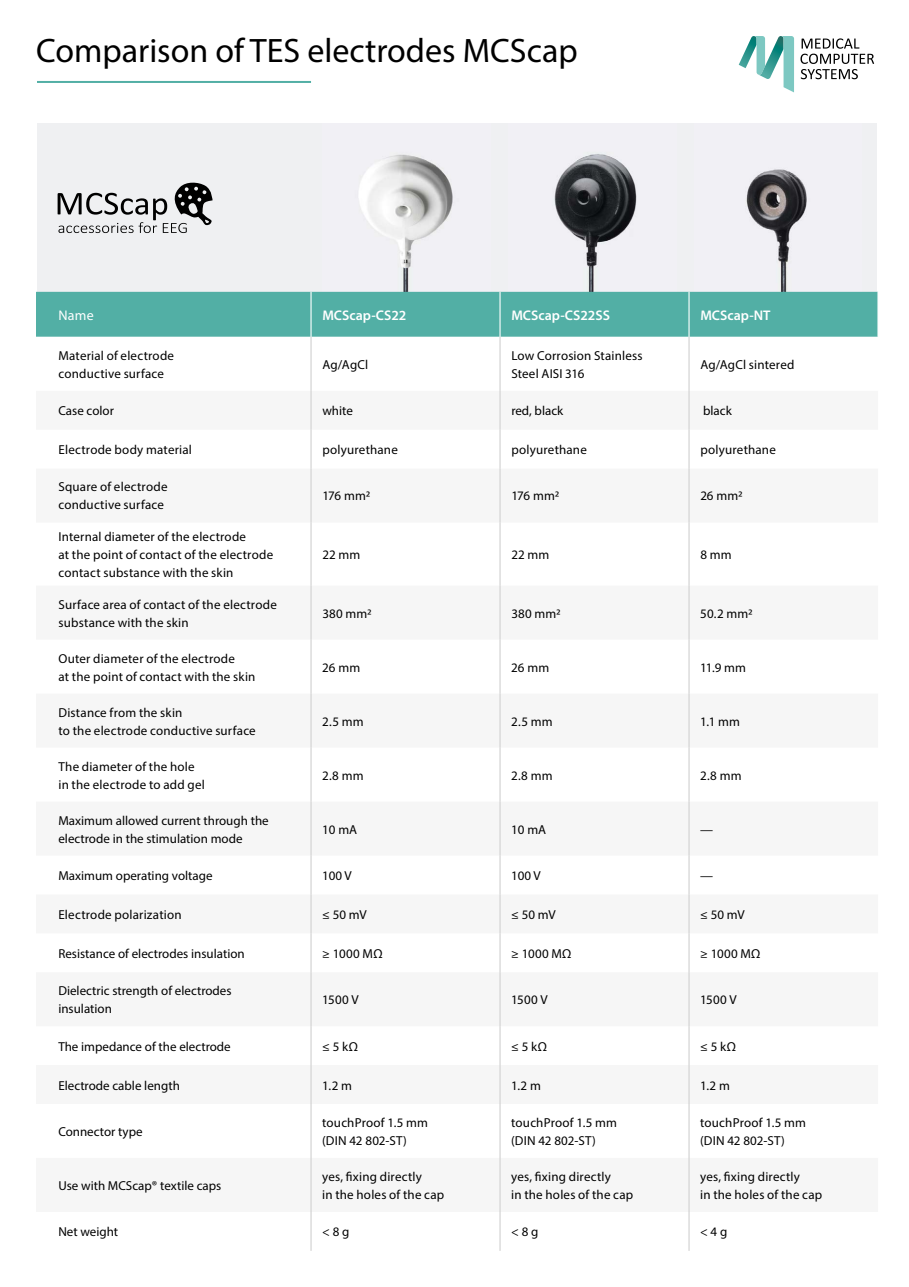
<style>
.page{position:relative;width:909px;height:1287px;background:#fff}
.page>*{position:absolute;margin:0;border:0;box-sizing:border-box;transform-origin:0 0}
.t1{font:34px "Myriad Pro";color:#000}
.t2{font:600 14px "Myriad Pro";color:#fff}
.t3{font:14px "Myriad Pro";color:#fff}
.t4{font:13px/18px "Myriad Pro";letter-spacing:.01em;color:#000}
</style>
<div class="page">
<div style="left:37px;top:124px;width:840px;height:173px;background:#eff0f2"></div>
<img style="left:323px;top:154px;width:168px;height:138px">
<hr style="left:37px;top:81px;width:274px;height:2px;background:#52afa5">
<svg style="left:58px;top:182px;width:155px;height:51px"></svg>
<img style="left:694px;top:169px;width:168px;height:123px">
<svg style="left:739px;top:36px;width:55px;height:56px"></svg>
<svg style="left:801px;top:38px;width:73px;height:41px"></svg>
<img style="left:508px;top:154px;width:168px;height:138px">
<div style="left:36px;top:292px;width:841px;height:45px;background:#52afa5"></div>
<hr style="left:310px;top:430px;width:2px;height:39px;background:#d0d0d0">
<hr style="left:499px;top:430px;width:2px;height:39px;background:#d0d0d0">
<hr style="left:688px;top:430px;width:2px;height:39px;background:#d0d0d0">
<hr style="left:310px;top:469px;width:2px;height:54px;background:#d0d0d0">
<hr style="left:499px;top:469px;width:2px;height:54px;background:#d0d0d0">
<hr style="left:688px;top:469px;width:2px;height:54px;background:#d0d0d0">
<hr style="left:310px;top:523px;width:2px;height:63px;background:#d0d0d0">
<hr style="left:499px;top:523px;width:2px;height:63px;background:#d0d0d0">
<hr style="left:688px;top:523px;width:2px;height:63px;background:#d0d0d0">
<hr style="left:310px;top:586px;width:2px;height:54px;background:#d0d0d0">
<hr style="left:499px;top:586px;width:2px;height:54px;background:#d0d0d0">
<hr style="left:688px;top:586px;width:2px;height:54px;background:#d0d0d0">
<hr style="left:310px;top:640px;width:2px;height:54px;background:#d0d0d0">
<hr style="left:499px;top:640px;width:2px;height:54px;background:#d0d0d0">
<hr style="left:688px;top:640px;width:2px;height:54px;background:#d0d0d0">
<hr style="left:310px;top:694px;width:2px;height:54px;background:#d0d0d0">
<hr style="left:499px;top:694px;width:2px;height:54px;background:#d0d0d0">
<hr style="left:688px;top:694px;width:2px;height:54px;background:#d0d0d0">
<hr style="left:310px;top:748px;width:2px;height:54px;background:#d0d0d0">
<hr style="left:499px;top:748px;width:2px;height:54px;background:#d0d0d0">
<hr style="left:688px;top:748px;width:2px;height:54px;background:#d0d0d0">
<hr style="left:310px;top:802px;width:2px;height:54px;background:#d0d0d0">
<hr style="left:499px;top:802px;width:2px;height:54px;background:#d0d0d0">
<hr style="left:688px;top:802px;width:2px;height:54px;background:#d0d0d0">
<hr style="left:310px;top:894px;width:2px;height:39px;background:#d0d0d0">
<hr style="left:499px;top:894px;width:2px;height:39px;background:#d0d0d0">
<hr style="left:688px;top:894px;width:2px;height:39px;background:#d0d0d0">
<hr style="left:310px;top:933px;width:2px;height:39px;background:#d0d0d0">
<hr style="left:499px;top:933px;width:2px;height:39px;background:#d0d0d0">
<hr style="left:688px;top:933px;width:2px;height:39px;background:#d0d0d0">
<hr style="left:310px;top:972px;width:2px;height:54px;background:#d0d0d0">
<hr style="left:499px;top:972px;width:2px;height:54px;background:#d0d0d0">
<hr style="left:688px;top:972px;width:2px;height:54px;background:#d0d0d0">
<hr style="left:310px;top:1026px;width:2px;height:39px;background:#d0d0d0">
<hr style="left:499px;top:1026px;width:2px;height:39px;background:#d0d0d0">
<hr style="left:688px;top:1026px;width:2px;height:39px;background:#d0d0d0">
<hr style="left:310px;top:337px;width:2px;height:54px;background:#d0d0d0">
<hr style="left:499px;top:337px;width:2px;height:54px;background:#d0d0d0">
<hr style="left:688px;top:337px;width:2px;height:54px;background:#d0d0d0">
<hr style="left:310px;top:292px;width:2px;height:45px;background:#fff">
<hr style="left:499px;top:292px;width:2px;height:45px;background:#fff">
<hr style="left:688px;top:292px;width:2px;height:45px;background:#fff">
<hr style="left:310px;top:391px;width:2px;height:39px;background:#d0d0d0">
<hr style="left:499px;top:391px;width:2px;height:39px;background:#d0d0d0">
<hr style="left:688px;top:391px;width:2px;height:39px;background:#d0d0d0">
<hr style="left:310px;top:856px;width:2px;height:38px;background:#d0d0d0">
<hr style="left:499px;top:856px;width:2px;height:38px;background:#d0d0d0">
<hr style="left:688px;top:856px;width:2px;height:38px;background:#d0d0d0">
<hr style="left:310px;top:1065px;width:2px;height:39px;background:#d0d0d0">
<hr style="left:499px;top:1065px;width:2px;height:39px;background:#d0d0d0">
<hr style="left:688px;top:1065px;width:2px;height:39px;background:#d0d0d0">
<hr style="left:310px;top:1104px;width:2px;height:54px;background:#d0d0d0">
<hr style="left:499px;top:1104px;width:2px;height:54px;background:#d0d0d0">
<hr style="left:688px;top:1104px;width:2px;height:54px;background:#d0d0d0">
<hr style="left:310px;top:1158px;width:2px;height:54px;background:#d0d0d0">
<hr style="left:499px;top:1158px;width:2px;height:54px;background:#d0d0d0">
<hr style="left:688px;top:1158px;width:2px;height:54px;background:#d0d0d0">
<hr style="left:310px;top:1212px;width:2px;height:39px;background:#d0d0d0">
<hr style="left:499px;top:1212px;width:2px;height:39px;background:#d0d0d0">
<hr style="left:688px;top:1212px;width:2px;height:39px;background:#d0d0d0">
<h1 class="t1" style="left:36px;top:29px;width:543px">Comparison of TES electrodes MCScap</h1>
<p class="t3" style="left:59px;top:306px;width:37px">Name</p>
<p class="t2" style="left:322px;top:306px;width:86px">MCScap-CS22</p>
<p class="t2" style="left:511px;top:306px;width:100px">MCScap-CS22SS</p>
<p class="t2" style="left:700px;top:306px;width:72px">MCScap-NT</p>
<p class="t4" style="left:59px;top:346px;width:117px">Material of electrode conductive surface</p>
<p class="t4" style="left:322px;top:355px;width:47px">Ag/AgCl</p>
<p class="t4" style="left:511px;top:346px;width:133px">Low Corrosion Stainless<br>Steel AISI 316</p>
<p class="t4" style="left:700px;top:355px;width:96px">Ag/AgCl sintered</p>
<p class="t4" style="left:59px;top:402px;width:57px">Case color</p>
<p class="t4" style="left:322px;top:402px;width:32px">white</p>
<p class="t4" style="left:511px;top:402px;width:53px">red, black</p>
<p class="t4" style="left:703px;top:402px;width:30px">black</p>
<p class="t4" style="left:59px;top:440px;width:135px">Electrode body material</p>
<p class="t4" style="left:322px;top:440px;width:77px">polyurethane</p>
<p class="t4" style="left:511px;top:440px;width:77px">polyurethane</p>
<p class="t4" style="left:700px;top:440px;width:77px">polyurethane</p>
<p class="t4" style="left:59px;top:478px;width:111px">Square of electrode conductive surface</p>
<p class="t4" style="left:322px;top:487px;width:49px">176 mm2</p>
<p class="t4" style="left:511px;top:487px;width:49px">176 mm2</p>
<p class="t4" style="left:700px;top:487px;width:44px">26 mm2</p>
<p class="t4" style="left:59px;top:527px;width:216px">Internal diameter of the electrode<br>at the point of contact of the electrode contact substance with the skin</p>
<p class="t4" style="left:322px;top:545px;width:40px">22 mm</p>
<p class="t4" style="left:511px;top:545px;width:40px">22 mm</p>
<p class="t4" style="left:700px;top:545px;width:33px">8 mm</p>
<p class="t4" style="left:59px;top:595px;width:220px">Surface area of contact of the electrode substance with the skin</p>
<p class="t4" style="left:322px;top:604px;width:51px">380 mm2</p>
<p class="t4" style="left:511px;top:604px;width:51px">380 mm2</p>
<p class="t4" style="left:700px;top:604px;width:54px">50.2 mm2</p>
<p class="t4" style="left:58px;top:649px;width:198px">Outer diameter of the electrode<br>at the point of contact with the skin</p>
<p class="t4" style="left:322px;top:658px;width:39px">26 mm</p>
<p class="t4" style="left:511px;top:658px;width:39px">26 mm</p>
<p class="t4" style="left:700px;top:658px;width:47px">11.9 mm</p>
<p class="t4" style="left:58px;top:703px;width:199px">Distance from the skin<br>to the electrode conductive surface</p>
<p class="t4" style="left:322px;top:712px;width:43px">2.5 mm</p>
<p class="t4" style="left:511px;top:712px;width:43px">2.5 mm</p>
<p class="t4" style="left:700px;top:712px;width:41px">1.1 mm</p>
<p class="t4" style="left:58px;top:757px;width:148px">The diameter of the hole in the electrode to add gel</p>
<p class="t4" style="left:322px;top:766px;width:43px">2.8 mm</p>
<p class="t4" style="left:511px;top:766px;width:43px">2.8 mm</p>
<p class="t4" style="left:700px;top:766px;width:43px">2.8 mm</p>
<p class="t4" style="left:58px;top:811px;width:212px">Maximum allowed current through the electrode in the stimulation mode</p>
<p class="t4" style="left:322px;top:820px;width:36px">10 mA</p>
<p class="t4" style="left:511px;top:820px;width:36px">10 mA</p>
<p class="t4" style="left:700px;top:820px;width:14px">—</p>
<p class="t4" style="left:58px;top:866px;width:156px">Maximum operating voltage</p>
<p class="t4" style="left:322px;top:866px;width:31px">100 V</p>
<p class="t4" style="left:511px;top:866px;width:31px">100 V</p>
<p class="t4" style="left:700px;top:866px;width:14px">—</p>
<p class="t4" style="left:58px;top:905px;width:125px">Electrode polarization</p>
<p class="t4" style="left:322px;top:905px;width:46px">≤ 50 mV</p>
<p class="t4" style="left:511px;top:905px;width:46px">≤ 50 mV</p>
<p class="t4" style="left:700px;top:905px;width:46px">≤ 50 mV</p>
<p class="t4" style="left:58px;top:944px;width:188px">Resistance of electrodes insulation</p>
<p class="t4" style="left:322px;top:944px;width:62px">≥ 1000 MΩ</p>
<p class="t4" style="left:511px;top:944px;width:62px">≥ 1000 MΩ</p>
<p class="t4" style="left:700px;top:944px;width:62px">≥ 1000 MΩ</p>
<p class="t4" style="left:58px;top:982px;width:175px">Dielectric strength of electrodes insulation</p>
<p class="t4" style="left:322px;top:991px;width:38px">1500 V</p>
<p class="t4" style="left:511px;top:991px;width:38px">1500 V</p>
<p class="t4" style="left:700px;top:991px;width:38px">1500 V</p>
<p class="t4" style="left:58px;top:1037px;width:174px">The impedance of the electrode</p>
<p class="t4" style="left:322px;top:1037px;width:37px">≤ 5 kΩ</p>
<p class="t4" style="left:511px;top:1037px;width:37px">≤ 5 kΩ</p>
<p class="t4" style="left:700px;top:1037px;width:37px">≤ 5 kΩ</p>
<p class="t4" style="left:58px;top:1076px;width:123px">Electrode cable length</p>
<p class="t4" style="left:322px;top:1076px;width:31px">1.2 m</p>
<p class="t4" style="left:511px;top:1076px;width:31px">1.2 m</p>
<p class="t4" style="left:700px;top:1076px;width:31px">1.2 m</p>
<p class="t4" style="left:58px;top:1122px;width:86px">Connector type</p>
<p class="t4" style="left:322px;top:1113px;width:107px">touchProof 1.5 mm (DIN 42 802‑ST)</p>
<p class="t4" style="left:511px;top:1113px;width:107px">touchProof 1.5 mm (DIN 42 802‑ST)</p>
<p class="t4" style="left:700px;top:1113px;width:107px">touchProof 1.5 mm (DIN 42 802‑ST)</p>
<p class="t4" style="left:58px;top:1176px;width:165px">Use with MCScap® textile caps</p>
<p class="t4" style="left:322px;top:1167px;width:124px">yes, fixing directly<br>in the holes of the cap</p>
<p class="t4" style="left:511px;top:1167px;width:124px">yes, fixing directly<br>in the holes of the cap</p>
<p class="t4" style="left:700px;top:1167px;width:124px">yes, fixing directly<br>in the holes of the cap</p>
<p class="t4" style="left:58px;top:1223px;width:61px">Net weight</p>
<p class="t4" style="left:322px;top:1223px;width:29px">&lt; 8 g</p>
<p class="t4" style="left:511px;top:1223px;width:29px">&lt; 8 g</p>
<p class="t4" style="left:700px;top:1223px;width:29px">&lt; 4 g</p>
</div>
